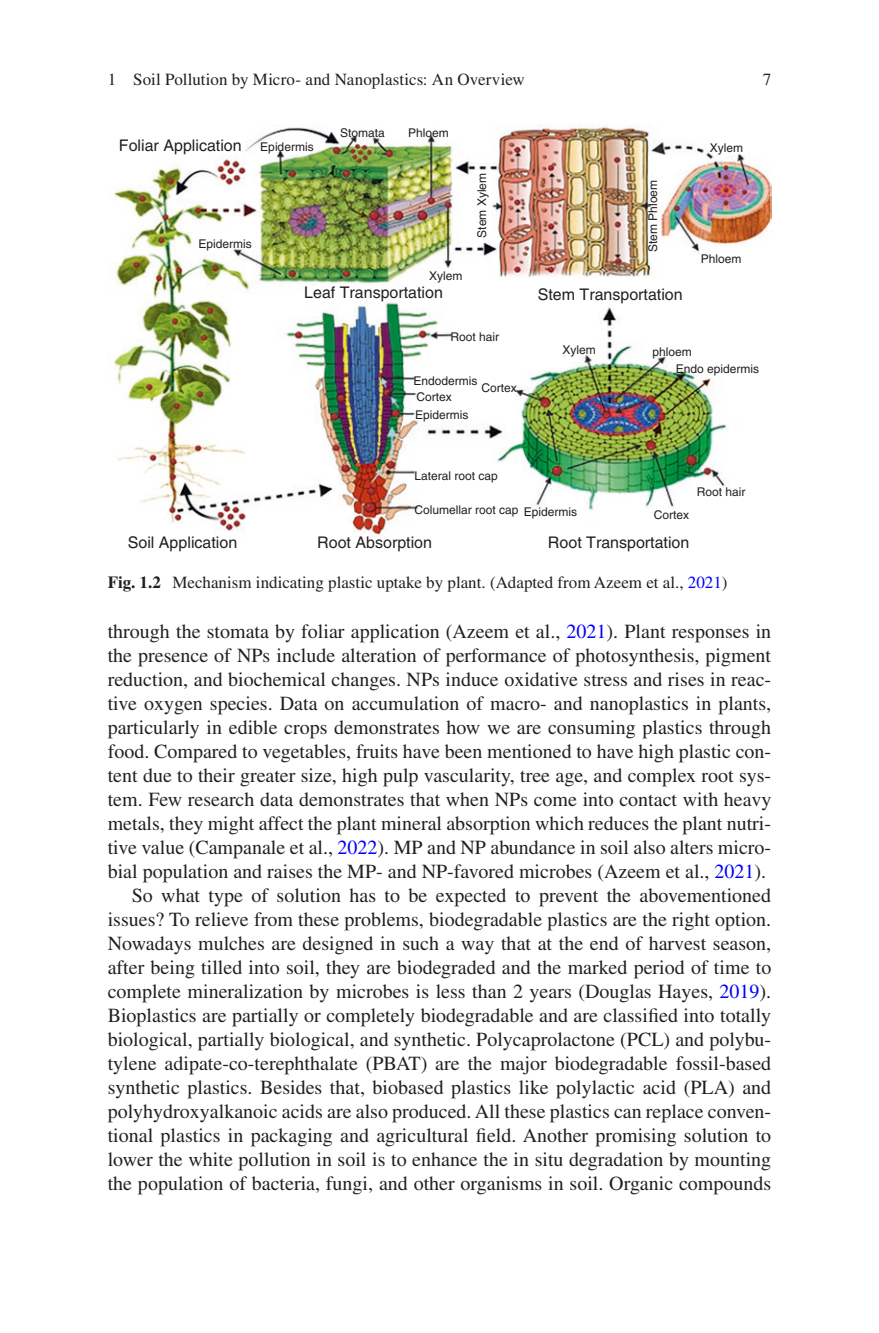
<style>
.page{position:relative;width:879px;height:1333px;background:#fff}
.page>*{position:absolute;margin:0;border:0;box-sizing:border-box;transform-origin:0 0}
.Text{font:20px/24px "Times LT Std";color:#231f20;text-align:justify}
.t1{font:17px "Times LT Std";color:#231f20}
.t2{font:16px "Helvetica";color:#231f20}
.t3{font:12px/16px "Helvetica";color:#231f20}
.s1{font-weight:700}
.s2{color:#0000fa}
</style>
<div class="page">
<img style="left:113px;top:124px;width:658px;height:413px">
<p class="t1" style="left:108px;top:70px;width:419px">1 Soil Pollution by Micro- and Nanoplastics: An Overview</p>
<p class="t2" style="left:119px;top:136px;width:124px">Foliar Application</p>
<p class="t3" style="left:260px;top:138px;width:55px">Epidermis</p>
<p class="t3" style="left:199px;top:236px;width:55px">Epidermis</p>
<p class="t3" style="left:340px;top:125px;width:46px">Stomata</p>
<p class="t3" style="left:408px;top:125px;width:42px">Phloem</p>
<p class="t3" style="left:429px;top:268px;width:35px">Xylem</p>
<p class="t3" style="left:474px;top:238px;width:66px;rotate:-90deg">Stem Xylem</p>
<p class="t3" style="left:645px;top:252px;width:74px;rotate:-90deg">Stem Phloem</p>
<p class="t1" style="left:763px;top:70px;width:10px">7</p>
<p class="t3" style="left:710px;top:140px;width:35px">Xylem</p>
<p class="t3" style="left:701px;top:251px;width:42px">Phloem</p>
<p class="t2" style="left:304px;top:283px;width:140px">Leaf Transportation</p>
<p class="t2" style="left:538px;top:285px;width:146px">Stem Transportation</p>
<p class="t3" style="left:450px;top:328px;width:50px">Root hair</p>
<p class="t3" style="left:413px;top:372px;width:66px">Endodermis<br>Cortex</p>
<p class="t3" style="left:481px;top:379px;width:37px">Cortex</p>
<p class="t3" style="left:562px;top:341px;width:35px">Xylem</p>
<p class="t3" style="left:675px;top:343px;width:85px;line-height:17px;text-indent:-23px">phloem<br>Endo epidermis</p>
<p class="t3" style="left:415px;top:407px;width:55px">Epidermis</p>
<p class="t3" style="left:414px;top:467px;width:85px">Lateral root cap</p>
<p class="t3" style="left:414px;top:502px;width:106px">Columellar root cap</p>
<p class="t3" style="left:524px;top:504px;width:55px">Epidermis</p>
<p class="t3" style="left:654px;top:506px;width:37px">Cortex</p>
<p class="t3" style="left:697px;top:483px;width:50px">Root hair</p>
<p class="t2" style="left:128px;top:533px;width:111px">Soil Application</p>
<p class="t2" style="left:317px;top:533px;width:116px">Root Absorption</p>
<p class="t2" style="left:548px;top:533px;width:143px">Root Transportation</p>
<p class="t1" style="left:108px;top:572px;width:621px"><span class="s1">Fig. 1.2</span> Mechanism indicating plastic uptake by plant. (Adapted from Azeem et al., <span class="s2">2021</span>)</p>
<p class="Text" style="left:108px;top:618px;width:665px">through the stomata by foliar application (Azeem et al., <span class="s2">2021</span>). Plant responses in the presence of NPs include alteration of performance of photosynthesis, pigment reduction, and biochemical changes. NPs induce oxidative stress and rises in reac&shy;tive oxygen species. Data on accumulation of macro- and nanoplastics in plants, particularly in edible crops demonstrates how we are consuming plastics through food. Compared to vegetables, fruits have been mentioned to have high plastic con&shy;tent due to their greater size, high pulp vascularity, tree age, and complex root sys&shy;tem. Few research data demonstrates that when NPs come into contact with heavy metals, they might affect the plant mineral absorption which reduces the plant nutri&shy;tive value (Campanale et al., <span class="s2">2022</span>). MP and NP abundance in soil also alters micro&shy;bial population and raises the MP- and NP-favored microbes (Azeem et al., <span class="s2">2021</span>).</p>
<p class="Text" style="left:108px;top:882px;width:665px;text-indent:24px">So what type of solution has to be expected to prevent the abovementioned issues? To relieve from these problems, biodegradable plastics are the right option.<br>Nowadays mulches are designed in such a way that at the end of harvest season, after being tilled into soil, they are biodegraded and the marked period of time to complete mineralization by microbes is less than 2 years (Douglas Hayes, <span class="s2">2019</span>).<br>Bioplastics are partially or completely biodegradable and are classified into totally biological, partially biological, and synthetic. Polycaprolactone (PCL) and polybu&shy;tylene adipate-co-terephthalate (PBAT) are the major biodegradable fossil-based synthetic plastics. Besides that, biobased plastics like polylactic acid (PLA) and polyhydroxyalkanoic acids are also produced. All these plastics can replace conven&shy;tional plastics in packaging and agricultural field. Another promising solution to lower the white pollution in soil is to enhance the in situ degradation by mounting the population of bacteria, fungi, and other organisms in soil. Organic compounds</p>
</div>
